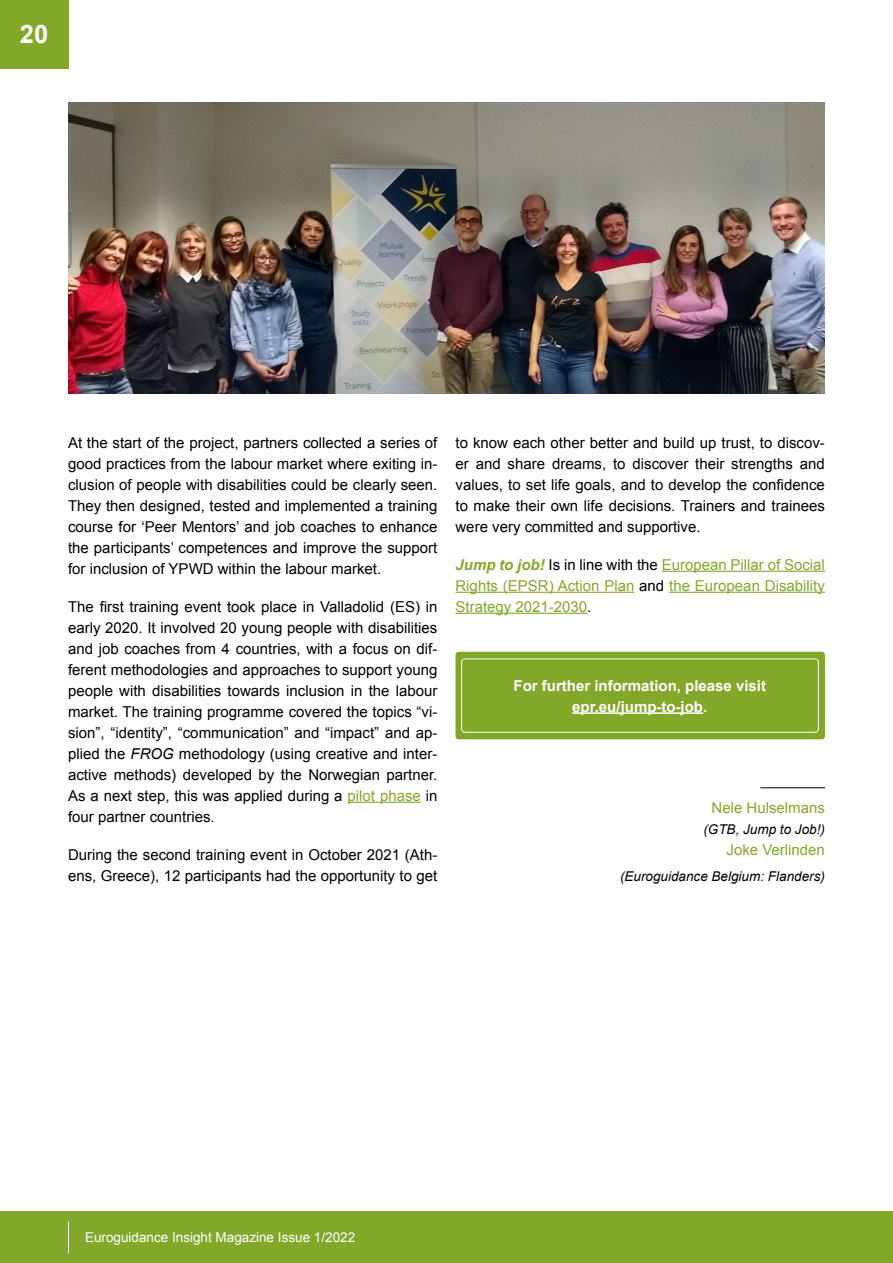
<style>
.page{position:relative;width:893px;height:1263px;background:#fff}
.page>*{position:absolute;margin:0;border:0;box-sizing:border-box;transform-origin:0 0}
.t1{font:700 25.5px "Arial";color:#fff}
.t2{font:15px/21px "Arial";color:#000;text-align:justify}
.t3{font:15px/21px "Arial";color:#82a82a;text-align:justify}
.t4{font:700 15px/21px "Arial";color:#fff;text-align:center}
.t5{font:italic 13.5px "Arial";color:#000}
.t6{font:13.5px "Arial";color:#fff}
.s1{font-style:italic}
.s2{color:#82a82a}
.s3{font-weight:700;font-style:italic}
.s4{color:#000}
</style>
<div class="page">
<div style="left:0;top:1212px;width:893px;height:51px;background:#82a82a"></div>
<div style="left:0;top:0;width:68px;height:68px;background:#82a82a"></div>
<hr style="left:68px;top:1222px;width:1px;height:31px;background:#fff">
<div style="left:455px;top:652px;width:370px;height:87px;background:#82a82a;border-radius:3px"></div>
<hr style="left:572px;top:712px;width:131px;height:2px;background:#fff">
<div style="left:461px;top:658px;width:358px;height:74px;border:1px solid #fff;border-radius:3px"></div>
<hr style="left:662px;top:571px;width:163px;height:1px;background:#82a82a">
<hr style="left:455px;top:592px;width:179px;height:1px;background:#82a82a">
<hr style="left:669px;top:592px;width:156px;height:1px;background:#82a82a">
<hr style="left:455px;top:613px;width:132px;height:1px;background:#82a82a">
<img style="left:68px;top:102px;width:757px;height:292px">
<hr style="left:760px;top:787px;width:65px;height:1px;background:#000">
<hr style="left:348px;top:802px;width:73px;height:1px;background:#82a82a">
<h1 class="t1" style="left:20px;top:18px;width:30px">20</h1>
<p class="t2" style="left:68px;top:432px;width:371px">At the start of the project, partners collected a series of good practices from the labour market where exiting in&shy;clusion of people with disabilities could be clearly seen.<br>They then designed, tested and implemented a training course for ‘Peer Mentors’ and job coaches to enhance the participants’ competences and improve the support for inclusion of YPWD within the labour market.</p>
<p class="t2" style="left:68px;top:596px;width:371px">The first training event took place in Valladolid (ES) in early 2020. It involved 20 young people with disabilities and job coaches from 4 countries, with a focus on dif&shy;ferent methodologies and approaches to support young people with disabilities towards inclusion in the labour market. The training programme covered the topics “vi&shy;sion”, “identity”, “communication” and “impact” and ap&shy;plied the <span class="s1">FROG</span> methodology (using creative and inter&shy;active methods) developed by the Norwegian partner.<br>As a next step, this was applied during a <span class="s2">pilot phase</span> in four partner countries.</p>
<p class="t2" style="left:68px;top:844px;width:371px">During the second training event in October 2021 (Ath&shy;ens, Greece), 12 participants had the opportunity to get</p>
<p class="t2" style="left:455px;top:432px;width:371px">to know each other better and build up trust, to discov&shy;er and share dreams, to discover their strengths and values, to set life goals, and to develop the confidence to make their own life decisions. Trainers and trainees were very committed and supportive.</p>
<p class="t3" style="left:455px;top:554px;width:371px"><span class="s3">Jump to job!</span> <span class="s4">Is in line with the</span> European Pillar of Social Rights (EPSR) Action Plan <span class="s4">and</span> the European Disability Strategy 2021-2030<span class="s4">.</span></p>
<p class="t4" style="left:513px;top:675px;width:254px">For further information, please visit epr.eu/jump-to-job.</p>
<p class="t3" style="left:712px;top:798px;width:115px">Nele Hulselmans</p>
<p class="t5" style="left:703px;top:821px;width:123px">(GTB, Jump to Job!)</p>
<p class="t3" style="left:726px;top:840px;width:100px">Joke Verlinden</p>
<p class="t5" style="left:620px;top:867px;width:206px">(Euroguidance Belgium: Flanders)</p>
<p class="t6" style="left:85px;top:1229px;width:272px">Euroguidance Insight Magazine Issue 1/2022</p>
</div>
